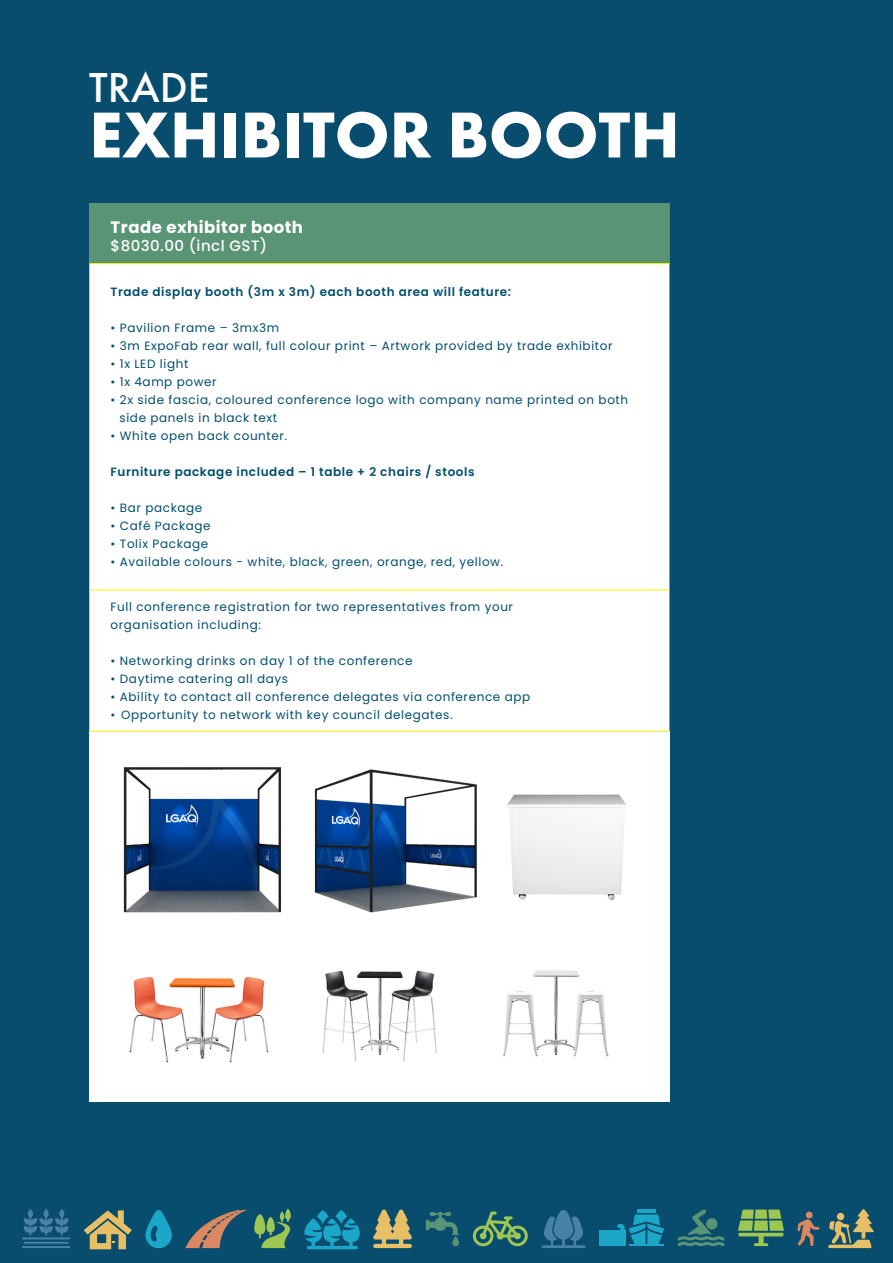
<style>
.page{position:relative;width:893px;height:1263px;background:#084d6d}
.page>*{position:absolute;margin:0;border:0;box-sizing:border-box;transform-origin:0 0}
.t1{font:700 67.2px "Futura PT";color:#fff}
.t2{font:500 43.5px "Futura PT";color:#fff}
.Paragraph_Style_1{font:700 16.5px "Poppins";letter-spacing:.03em;color:#fff}
.Paragraph_Style_1-2{font:500 15px "Poppins";letter-spacing:.03em;color:#fff}
.t3{font:12px/18px "Poppins";letter-spacing:.05em;color:#004e6e}
.t4{font:600 12px "Poppins";letter-spacing:.05em;color:#004e6e}
</style>
<div class="page">
<div style="left:89px;top:203px;width:580px;height:61px;background:#599475"></div>
<div style="left:89px;top:264px;width:580px;height:467px;background:#fff"></div>
<div style="left:89px;top:731px;width:580px;height:371px;background:#fff"></div>
<hr style="left:669px;top:203px;width:1px;height:60px;background:#76787b">
<hr style="left:89px;top:263px;width:581px;height:1px;background:#fff101">
<hr style="left:89px;top:590px;width:580px;height:1px;background:#fff101">
<hr style="left:89px;top:731px;width:580px;height:1px;background:#fff101">
<img style="left:123px;top:767px;width:159px;height:146px">
<img style="left:314px;top:769px;width:163px;height:144px">
<img style="left:129px;top:976px;width:140px;height:87px">
<img style="left:322px;top:970px;width:115px;height:92px">
<img style="left:503px;top:970px;width:106px;height:87px">
<img style="left:507px;top:794px;width:120px;height:106px">
<svg style="left:473px;top:1211px;width:55px;height:35px"></svg>
<svg style="left:678px;top:1209px;width:46px;height:37px"></svg>
<svg style="left:373px;top:1209px;width:39px;height:39px"></svg>
<div style="left:806px;top:1211px;width:7px;height:7px;background:#db8761;border-radius:50%"></div>
<svg style="left:797px;top:1219px;width:22px;height:27px"></svg>
<svg style="left:304px;top:1210px;width:56px;height:39px"></svg>
<svg style="left:254px;top:1209px;width:37px;height:39px"></svg>
<hr style="left:637px;top:1209px;width:19px;height:4px;background:#1ca6c7">
<div style="left:599px;top:1231px;width:27px;height:15px;background:#1ca6c7"></div>
<svg style="left:617px;top:1214px;width:47px;height:30px"></svg>
<hr style="left:629px;top:1244px;width:35px;height:2px;background:#1ca6c7">
<svg style="left:426px;top:1211px;width:33px;height:36px"></svg>
<svg style="left:84px;top:1210px;width:48px;height:39px"></svg>
<svg style="left:145px;top:1210px;width:27px;height:38px"></svg>
<svg style="left:185px;top:1210px;width:62px;height:38px"></svg>
<svg style="left:24px;top:1209px;width:45px;height:26px"></svg>
<hr style="left:24px;top:1242px;width:45px;height:2px;background:#4782a6">
<hr style="left:22px;top:1246px;width:48px;height:2px;background:#4782a6">
<hr style="left:22px;top:1237px;width:48px;height:2px;background:#4782a6">
<svg style="left:738px;top:1209px;width:46px;height:37px"></svg>
<svg style="left:828px;top:1209px;width:46px;height:39px"></svg>
<svg style="left:542px;top:1210px;width:43px;height:38px"></svg>
<p class="t2" style="left:89px;top:61px;width:122px">TRADE</p>
<p class="t1" style="left:89px;top:92px;width:592px">EXHIBITOR BOOTH</p>
<p class="Paragraph_Style_1" style="left:111px;top:218px;width:194px">Trade exhibitor booth</p>
<p class="Paragraph_Style_1-2" style="left:111px;top:237px;width:158px">$8030.00 (incl GST)</p>
<p class="t4" style="left:111px;top:285px;width:402px">Trade display booth (3m x 3m) each booth area will feature:</p>
<p class="t3" style="left:111px;top:319px;width:170px">• Pavilion Frame – 3mx3m</p>
<p class="t3" style="left:111px;top:337px;width:504px">• 3m ExpoFab rear wall, full colour print – Artwork provided by trade exhibitor</p>
<p class="t3" style="left:111px;top:355px;width:79px">• 1x LED light</p>
<p class="t3" style="left:111px;top:373px;width:108px">• 1x 4amp power</p>
<p class="t3" style="left:120px;top:391px;width:510px;text-indent:-9px">• 2x side fascia, coloured conference logo with company name printed on both side panels in black text</p>
<p class="t3" style="left:111px;top:427px;width:178px">• White open back counter.</p>
<p class="t4" style="left:111px;top:465px;width:366px">Furniture package included – 1 table + 2 chairs / stools</p>
<p class="t3" style="left:111px;top:499px;width:93px">• Bar package</p>
<p class="t3" style="left:111px;top:517px;width:102px">• Café Package</p>
<p class="t3" style="left:111px;top:535px;width:99px">• Tolix Package</p>
<p class="t3" style="left:111px;top:553px;width:394px">• Available colours - white, black, green, orange, red, yellow.</p>
<p class="t3" style="left:111px;top:598px;width:404px">Full conference registration for two representatives from your organisation including:</p>
<p class="t3" style="left:111px;top:652px;width:304px">• Networking drinks on day 1 of the conference</p>
<p class="t3" style="left:111px;top:670px;width:179px">• Daytime catering all days</p>
<p class="t3" style="left:111px;top:688px;width:421px">• Ability to contact all conference delegates via conference app</p>
<p class="t3" style="left:111px;top:706px;width:343px">• Opportunity to network with key council delegates.</p>
</div>
